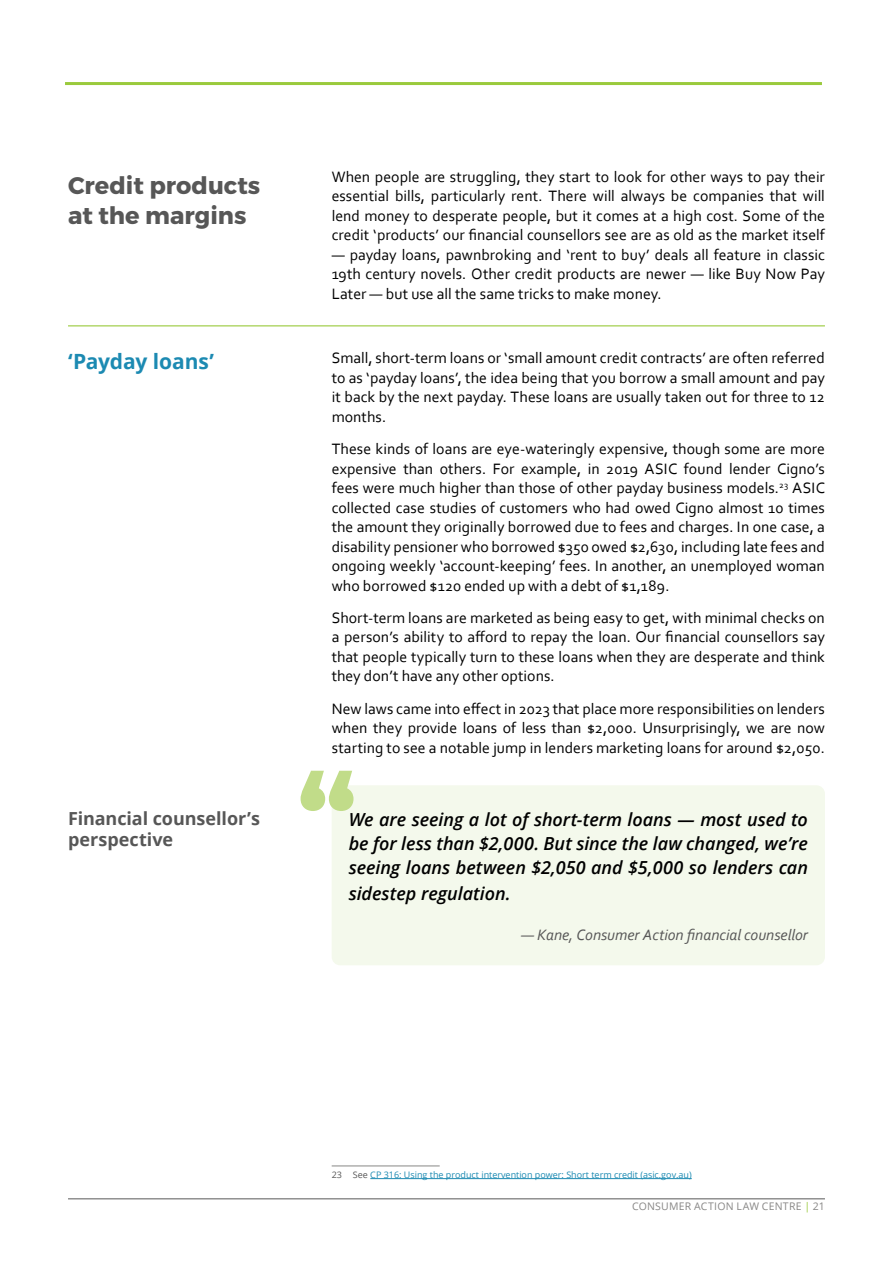
<style>
.page{position:relative;width:893px;height:1263px;background:#fff}
.page>*{position:absolute;margin:0;border:0;box-sizing:border-box;transform-origin:0 0}
.t1{font:800 108px "Montserrat Alternates";color:#c1dc89}
.t2{font:700 24px/30px "Montserrat";color:#575757}
.t3{font:700 21px "Open Sans";letter-spacing:-.01em;color:#1c8ab2}
.t4{font:italic 600 18px/24.5px "Open Sans";color:#000;text-align:justify}
.t5{font:700 18px/21px "Open Sans";letter-spacing:-.005em;color:#575757}
.t6{font:15.75px/19.5px "Corbel";color:#000;text-align:justify}
.t7{font:italic 15.75px "Corbel";color:#575757}
.t8{font:10.5px "Open Sans";letter-spacing:.02em;color:#888786}
.t9{font:9px "Open Sans";color:#1c8ab2}
.s1{color:#575757}
.s2{color:#9aca3c}
</style>
<div class="page">
<hr style="left:68px;top:1198px;width:757px;height:1px;background:#575757">
<div style="left:332px;top:785px;width:493px;height:180px;background:#f4f9ec;border-radius:9px"></div>
<hr style="left:332px;top:1165px;width:108px;height:1px;background:#888786">
<hr style="left:370px;top:1178px;width:322px;height:1px;background:#1c8ab2">
<hr style="left:65px;top:82px;width:757px;height:3px;background:#9aca3c">
<hr style="left:68px;top:325px;width:757px;height:1px;background:#9aca3c">
<h2 class="t2" style="left:68px;top:171px;width:194px">Credit products at the margins</h2>
<p class="t6" style="left:332px;top:166px;width:495px">When people are struggling, they start to look for other ways to pay their essential bills, particularly rent. There will always be companies that will lend money to desperate people, but it comes at a high cost. Some of the credit ‘products’ our financial counsellors see are as old as the market itself</p>
<p class="t6" style="left:332px;top:244px;width:495px">— payday loans, pawnbroking and ‘rent to buy’ deals all feature in classic 19th century novels. Other credit products are newer — like Buy Now Pay Later — but use all the same tricks to make money.</p>
<h3 class="t3" style="left:68px;top:346px;width:148px">‘Payday loans’</h3>
<p class="t6" style="left:332px;top:348px;width:495px">Small, short-term loans or ‘small amount credit contracts’ are often referred to as ‘payday loans’, the idea being that you borrow a small amount and pay it back by the next payday. These loans are usually taken out for three to 12 months.</p>
<p class="t6" style="left:332px;top:439px;width:495px">These kinds of loans are eye-wateringly expensive, though some are more expensive than others. For example, in 2019 ASIC found lender Cigno’s fees were much higher than those of other payday business models.<sup>23</sup> ASIC collected case studies of customers who had owed Cigno almost 10 times the amount they originally borrowed due to fees and charges. In one case, a disability pensioner who borrowed $350 owed $2,630, including late fees and ongoing weekly ‘account-keeping’ fees. In another, an unemployed woman who borrowed $120 ended up with a debt of $1,189.</p>
<p class="t6" style="left:332px;top:607px;width:495px">Short-term loans are marketed as being easy to get, with minimal checks on a person’s ability to afford to repay the loan. Our financial counsellors say that people typically turn to these loans when they are desperate and think they don’t have any other options.</p>
<p class="t6" style="left:332px;top:698px;width:495px">New laws came into effect in 2023 that place more responsibilities on lenders when they provide loans of less than $2,000. Unsurprisingly, we are now starting to see a notable jump in lenders marketing loans for around $2,050.</p>
<p class="t5" style="left:68px;top:808px;width:193px">Financial counsellor’s perspective</p>
<h1 class="t1" style="left:298px;top:733px;width:60px">“</h1>
<p class="t4" style="left:349px;top:807px;width:461px">We are seeing a lot of short-term loans — most used to be for less than $2,000. But since the law changed, we’re seeing loans between $2,050 and $5,000 so lenders can sidestep regulation.</p>
<p class="t7" style="left:521px;top:925px;width:288px">— Kane, Consumer Action financial counsellor</p>
<p class="t9" style="left:332px;top:1168px;width:362px"><span class="s1">23 See</span> CP 316: Using the product intervention power: Short term credit (asic.gov.au)</p>
<p class="t8" style="left:632px;top:1199px;width:194px">CONSUMER ACTION LAW CENTRE <span class="s2">|</span> 21</p>
</div>
